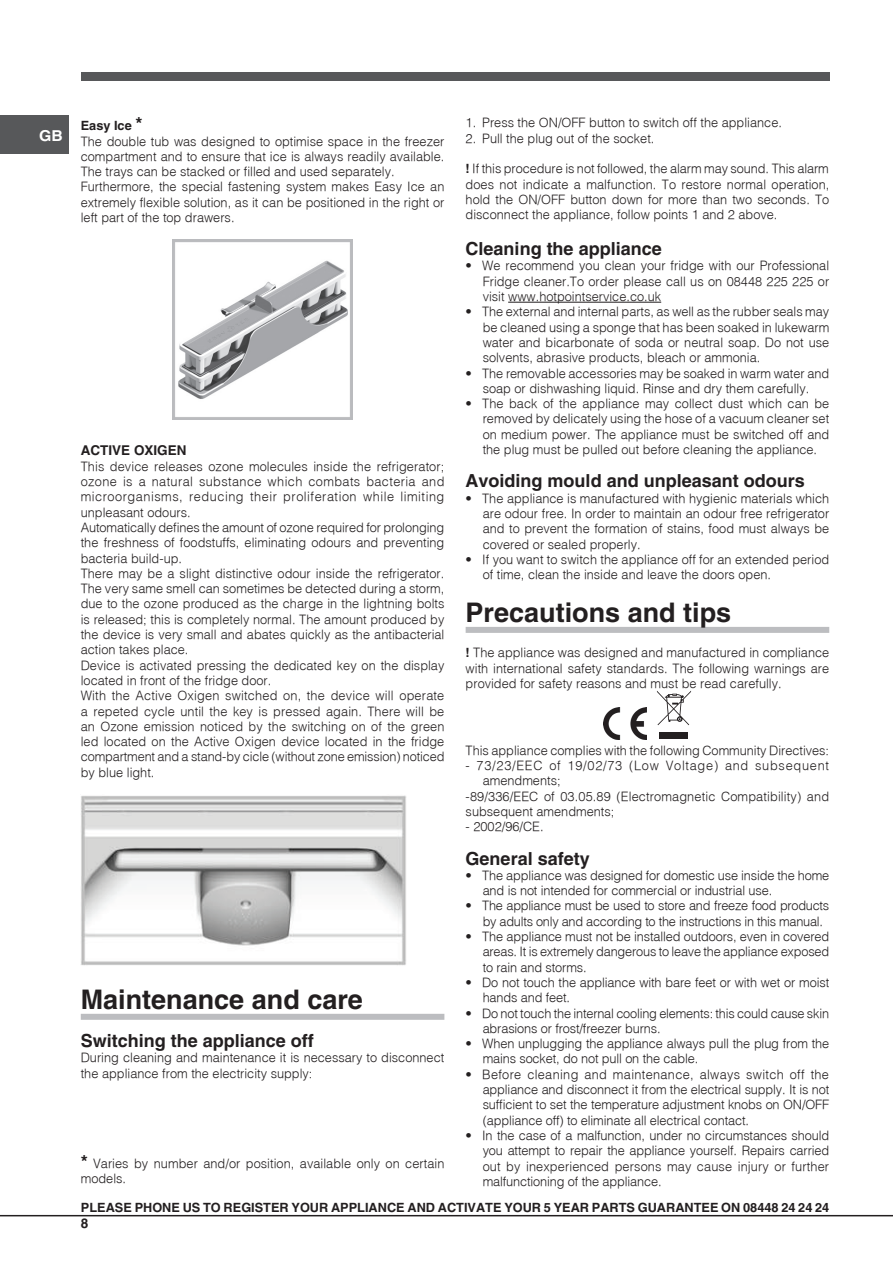
<style>
.page{position:relative;width:893px;height:1263px;background:#fff}
.page>*{position:absolute;margin:0;border:0;box-sizing:border-box;transform-origin:0 0}
.t1{font:700 27px "Helvetica";color:#231f20}
.t2{font:700 18px "Helvetica";color:#231f20}
.t3{font:700 15px "Helvetica";color:#fff;scale:1.05 1}
.t4{font:700 13.5px "Helvetica";color:#231f20}
.t5{font:300 12.75px/15.3px "Helvetica";color:#231f20}
.t6{font:300 12.75px/15.3px "Helvetica";letter-spacing:-.02em;color:#231f20}
.t7{font:700 12.75px "Helvetica";color:#231f20}
.t8{font:300 12.75px "Helvetica";letter-spacing:.055em;color:#231f20}
.s1{font-weight:700}
.s2{font-weight:700;font-size:18px}
</style>
<div class="page">
<hr style="left:0;top:1215px;width:893px;height:1px;background:#231f20">
<div style="left:0;top:115px;width:68px;height:38px;background:#57585a"></div>
<div style="left:81px;top:72px;width:748px;height:8px;background:#57585a"></div>
<div style="left:81px;top:1014px;width:363px;height:6px;background:#bcbdc0"></div>
<img style="left:173px;top:240px;width:179px;height:179px">
<img style="left:81px;top:795px;width:325px;height:171px">
<hr style="left:508px;top:302px;width:153px;height:1px;background:#231f20">
<div style="left:466px;top:627px;width:363px;height:6px;background:#bcbdc0"></div>
<img style="left:604px;top:707px;width:42px;height:32px">
<div style="left:660px;top:732px;width:28px;height:7px;background:#231f20"></div>
<svg style="left:657px;top:691px;width:34px;height:34px"></svg>
<p class="t3" style="left:39px;top:127px;width:24px">GB</p>
<p class="t5" style="left:81px;top:118px;width:365px"><span class="s1">Easy Ice</span> <span class="s2">*<br></span>The double tub was designed to optimise space in the freezer compartment and to ensure that ice is always readily available.<br>The trays can be stacked or filled and used separately.<br>Furthermore, the special fastening system makes Easy Ice an extremely flexible solution, as it can be positioned in the right or left part of the top drawers.</p>
<p class="t4" style="left:81px;top:442px;width:107px">ACTIVE OXIGEN</p>
<p class="t5" style="left:81px;top:458px;width:365px">This device releases ozone molecules inside the refrigerator; ozone is a natural substance which combats bacteria and microorganisms, reducing their proliferation while limiting unpleasant odours.<br>Automatically defines the amount of ozone required for prolonging the freshness of foodstuffs, eliminating odours and preventing bacteria build-up.<br>There may be a slight distinctive odour inside the refrigerator.<br>The very same smell can sometimes be detected during a storm, due to the ozone produced as the charge in the lightning bolts is released; this is completely normal. The amount produced by the device is very small and abates quickly as the antibacterial action takes place.<br>Device is activated pressing the dedicated key on the display located in front of the fridge door.<br>With the Active Oxigen switched on, the device will operate a repeted cycle until the key is pressed again. There will be an Ozone emission noticed by the switching on of the green led located on the Active Oxigen device located in the fridge compartment and a stand-by cicle (without zone emission) noticed by blue light.</p>
<h1 class="t1" style="left:81px;top:983px;width:284px">Maintenance and care</h1>
<h2 class="t2" style="left:81px;top:1030px;width:235px">Switching the appliance off</h2>
<p class="t5" style="left:81px;top:1050px;width:365px">During cleaning and maintenance it is necessary to disconnect the appliance from the electricity supply:</p>
<p class="t5" style="left:81px;top:1155px;width:365px"><span class="s2">*</span> Varies by number and/or position, available only on certain models.</p>
<p class="t5" style="left:466px;top:115px;width:318px">1. Press the ON/OFF button to switch off the appliance.</p>
<p class="t5" style="left:466px;top:130px;width:190px">2. Pull the plug out of the socket.</p>
<p class="t5" style="left:466px;top:161px;width:365px;text-align:justify"><span class="s1">!</span> If this procedure is not followed, the alarm may sound. This alarm does not indicate a malfunction. To restore normal operation, hold the ON/OFF button down for more than two seconds. To disconnect the appliance, follow points 1 and 2 above.</p>
<h2 class="t2" style="left:466px;top:238px;width:198px">Cleaning the appliance</h2>
<p class="t5" style="left:483px;top:258px;width:348px;text-align:justify;text-indent:-17px">• We recommend you clean your fridge with our Professional Fridge cleaner.To order please call us on 08448 225 225 or visit www.hotpointservice.co.uk</p>
<p class="t5" style="left:483px;top:304px;width:348px;text-align:justify;text-indent:-17px">• The external and internal parts, as well as the rubber seals may be cleaned using a sponge that has been soaked in lukewarm water and bicarbonate of soda or neutral soap. Do not use solvents, abrasive products, bleach or ammonia.</p>
<p class="t5" style="left:466px;top:365px;width:365px;text-align:center">• The removable accessories may be soaked in warm water and soap or dishwashing liquid. Rinse and dry them carefully.</p>
<p class="t5" style="left:483px;top:396px;width:348px;text-align:justify;text-indent:-17px">• The back of the appliance may collect dust which can be removed by delicately using the hose of a vacuum cleaner set on medium power. The appliance must be switched off and the plug must be pulled out before cleaning the appliance.</p>
<h2 class="t2" style="left:466px;top:470px;width:341px">Avoiding mould and unpleasant odours</h2>
<p class="t5" style="left:483px;top:490px;width:348px;text-align:justify;text-indent:-17px">• The appliance is manufactured with hygienic materials which are odour free. In order to maintain an odour free refrigerator and to prevent the formation of stains, food must always be covered or sealed properly.</p>
<p class="t5" style="left:483px;top:551px;width:348px;text-indent:-17px">• If you want to switch the appliance off for an extended period of time, clean the inside and leave the doors open.</p>
<h1 class="t1" style="left:466px;top:596px;width:267px">Precautions and tips</h1>
<p class="t5" style="left:466px;top:645px;width:365px;text-align:justify"><span class="s1">!</span> The appliance was designed and manufactured in compliance with international safety standards. The following warnings are provided for safety reasons and must be read carefully.</p>
<p class="t5" style="left:466px;top:742px;width:365px">This appliance complies with the following Community Directives:</p>
<p class="t8" style="left:466px;top:757px;width:365px">- 73/23/EEC of 19/02/73 (Low Voltage) and subsequent</p>
<p class="t5" style="left:483px;top:773px;width:79px">amendments;</p>
<p class="t5" style="left:466px;top:788px;width:365px">-89/336/EEC of 03.05.89 (Electromagnetic Compatibility) and</p>
<p class="t5" style="left:466px;top:803px;width:150px">subsequent amendments;</p>
<p class="t5" style="left:466px;top:819px;width:79px">- 2002/96/CE.</p>
<h2 class="t2" style="left:466px;top:847px;width:126px">General safety</h2>
<p class="t5" style="left:483px;top:867px;width:348px;text-indent:-17px">• The appliance was designed for domestic use inside the home and is not intended for commercial or industrial use.</p>
<p class="t6" style="left:483px;top:898px;width:348px;text-indent:-17px">• The appliance must be used to store and freeze food products by adults only and according to the instructions in this manual.</p>
<p class="t5" style="left:483px;top:928px;width:348px;text-align:justify;text-indent:-17px">• The appliance must not be installed outdoors, even in covered areas. It is extremely dangerous to leave the appliance exposed to rain and storms.</p>
<p class="t5" style="left:483px;top:974px;width:348px;text-indent:-17px">• Do not touch the appliance with bare feet or with wet or moist hands and feet.</p>
<p class="t5" style="left:483px;top:1005px;width:348px;text-indent:-17px">• Do not touch the internal cooling elements: this could cause skin abrasions or frost/freezer burns.</p>
<p class="t5" style="left:483px;top:1035px;width:348px;text-indent:-17px">• When unplugging the appliance always pull the plug from the mains socket, do not pull on the cable.</p>
<p class="t5" style="left:483px;top:1066px;width:348px;text-align:justify;text-indent:-17px">• Before cleaning and maintenance, always switch off the appliance and disconnect it from the electrical supply. It is not sufficient to set the temperature adjustment knobs on ON/OFF (appliance off) to eliminate all electrical contact.</p>
<p class="t5" style="left:483px;top:1127px;width:348px;text-align:justify;text-indent:-17px">• In the case of a malfunction, under no circumstances should you attempt to repair the appliance yourself. Repairs carried out by inexperienced persons may cause injury or further malfunctioning of the appliance.</p>
<p class="t7" style="left:81px;top:1200px;width:750px">PLEASE PHONE US TO REGISTER YOUR APPLIANCE AND ACTIVATE YOUR 5 YEAR PARTS GUARANTEE ON 08448 24 24 24</p>
<p class="t4" style="left:81px;top:1215px;width:9px">8</p>
</div>
